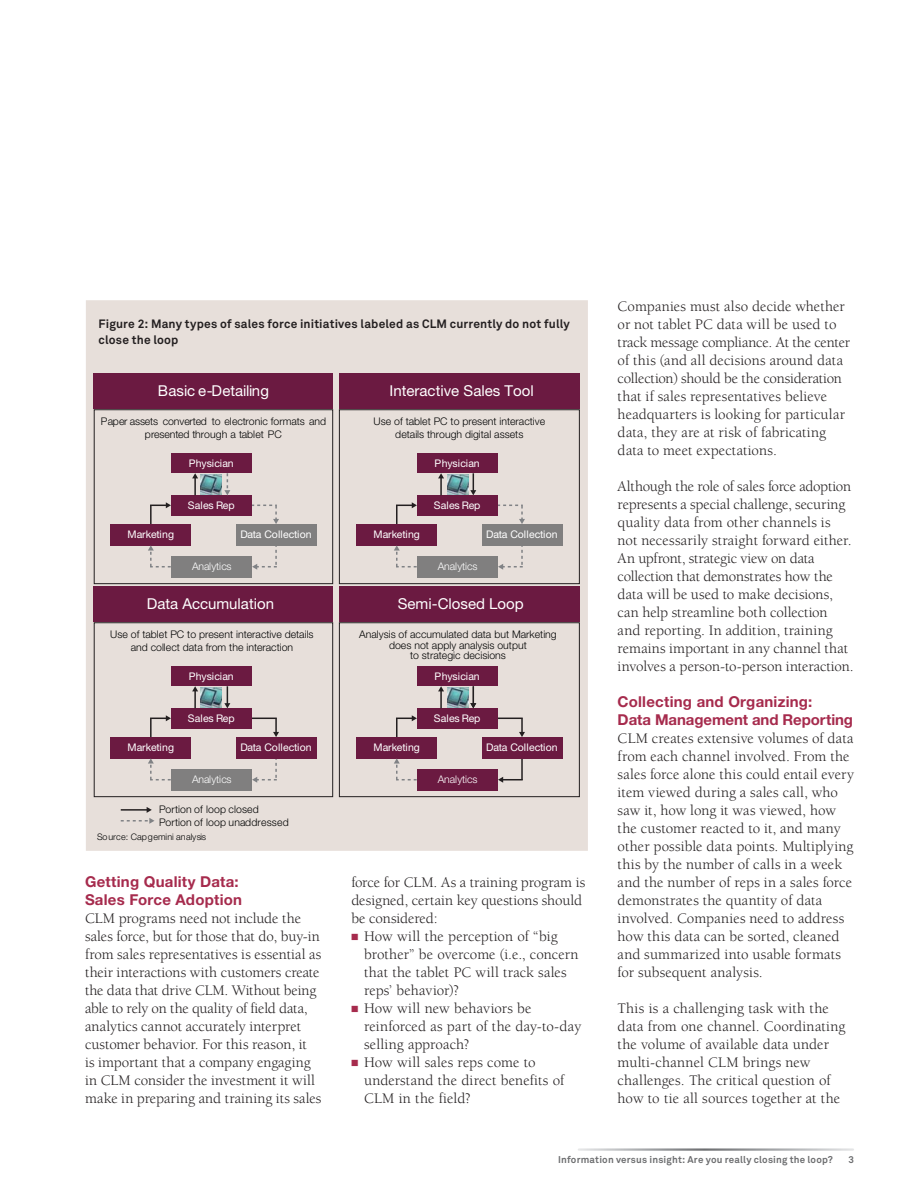
<style>
.page{position:relative;width:918px;height:1188px;background:#fff}
.page>*{position:absolute;margin:0;border:0;box-sizing:border-box;transform-origin:0 0}
.t1{font:15px/18px "Berkeley";color:#231f20}
.t2{font:700 15px/18px "Helvetica Neue LT Std";letter-spacing:.015em;color:#a62b4d}
.t3{font:15px "Helvetica Neue LT Std";color:#fff}
.t4{font:15px "Berkeley";letter-spacing:.02em;color:#231f20}
.t5{font:700 12px/16.5px "Akkurat Pro";letter-spacing:.015em;color:#231f20}
.t6{font:300 10.5px/12.6px "Helvetica Neue LT Std";color:#020303;text-align:center}
.t7{font:10.5px "Helvetica Neue LT Std";letter-spacing:-.015em;color:#fff}
.t8{font:300 10.5px/13.4px "Helvetica Neue LT Std";letter-spacing:.02em;color:#020303}
.t9{font:300 10.5px "Helvetica Neue LT Std";letter-spacing:-.015em;color:#fff}
.t10{font:700 9.75px "Akkurat Pro";letter-spacing:.02em;color:#6d6e70}
.t11{font:300 9px "Helvetica Neue LT Std";letter-spacing:-.01em;color:#020303}
</style>
<div class="page">
<div style="left:86px;top:300px;width:502px;height:551px;background:#e7dfda"></div>
<div style="left:93px;top:409px;width:487px;height:175px;background:#e7dfda"></div>
<div style="left:94px;top:373px;width:239px;height:36px;background:#6b1a41"></div>
<div style="left:339px;top:373px;width:241px;height:36px;background:#6b1a41"></div>
<div style="left:171px;top:453px;width:80px;height:20px;background:#6b1a41"></div>
<div style="left:171px;top:495px;width:80px;height:20px;background:#6b1a41"></div>
<div style="left:236px;top:524px;width:80px;height:21px;background:#807f7f"></div>
<div style="left:110px;top:524px;width:81px;height:21px;background:#6b1a41"></div>
<div style="left:171px;top:556px;width:81px;height:21px;background:#807f7f"></div>
<svg style="left:245px;top:505px;width:34px;height:19px"></svg>
<svg style="left:148px;top:545px;width:29px;height:22px"></svg>
<svg style="left:150px;top:502px;width:21px;height:22px"></svg>
<svg style="left:192px;top:473px;width:6px;height:22px"></svg>
<svg style="left:224px;top:473px;width:6px;height:22px"></svg>
<svg style="left:252px;top:545px;width:25px;height:25px"></svg>
<div style="left:417px;top:453px;width:80px;height:20px;background:#6b1a41"></div>
<div style="left:417px;top:495px;width:80px;height:20px;background:#6b1a41"></div>
<div style="left:482px;top:524px;width:80px;height:21px;background:#807f7f"></div>
<div style="left:356px;top:524px;width:81px;height:21px;background:#6b1a41"></div>
<div style="left:417px;top:556px;width:81px;height:21px;background:#807f7f"></div>
<svg style="left:491px;top:505px;width:34px;height:19px"></svg>
<svg style="left:394px;top:545px;width:29px;height:22px"></svg>
<svg style="left:396px;top:502px;width:21px;height:22px"></svg>
<svg style="left:438px;top:473px;width:6px;height:22px"></svg>
<svg style="left:470px;top:473px;width:6px;height:22px"></svg>
<svg style="left:498px;top:545px;width:25px;height:25px"></svg>
<hr style="left:245px;top:718px;width:32px;height:1px;background:#231f20">
<div style="left:171px;top:666px;width:80px;height:20px;background:#6b1a41"></div>
<div style="left:171px;top:708px;width:80px;height:20px;background:#6b1a41"></div>
<div style="left:236px;top:737px;width:80px;height:21px;background:#6b1a41"></div>
<div style="left:110px;top:737px;width:81px;height:21px;background:#6b1a41"></div>
<div style="left:171px;top:769px;width:81px;height:21px;background:#807f7f"></div>
<svg style="left:273px;top:719px;width:6px;height:18px"></svg>
<svg style="left:148px;top:758px;width:29px;height:22px"></svg>
<svg style="left:150px;top:715px;width:21px;height:22px"></svg>
<svg style="left:192px;top:686px;width:6px;height:22px"></svg>
<svg style="left:224px;top:686px;width:6px;height:22px"></svg>
<svg style="left:252px;top:758px;width:25px;height:25px"></svg>
<hr style="left:491px;top:718px;width:32px;height:1px;background:#231f20">
<hr style="left:521px;top:757px;width:2px;height:23px;background:#231f20">
<div style="left:417px;top:666px;width:80px;height:20px;background:#6b1a41"></div>
<div style="left:417px;top:708px;width:80px;height:20px;background:#6b1a41"></div>
<div style="left:482px;top:737px;width:80px;height:21px;background:#6b1a41"></div>
<div style="left:356px;top:737px;width:81px;height:21px;background:#6b1a41"></div>
<div style="left:417px;top:769px;width:81px;height:21px;background:#6b1a41"></div>
<svg style="left:519px;top:719px;width:6px;height:18px"></svg>
<svg style="left:394px;top:758px;width:29px;height:22px"></svg>
<svg style="left:396px;top:715px;width:21px;height:22px"></svg>
<svg style="left:438px;top:686px;width:6px;height:22px"></svg>
<svg style="left:121px;top:807px;width:34px;height:17px"></svg>
<svg style="left:470px;top:686px;width:6px;height:22px"></svg>
<svg style="left:498px;top:777px;width:25px;height:6px"></svg>
<div style="left:94px;top:622px;width:239px;height:175px;border:1px solid #231f20"></div>
<div style="left:94px;top:586px;width:239px;height:36px;background:#6b1a41"></div>
<div style="left:339px;top:586px;width:241px;height:36px;background:#6b1a41"></div>
<div style="left:339px;top:622px;width:241px;height:175px;border:1px solid #231f20"></div>
<img style="left:201px;top:475px;width:21px;height:19px">
<img style="left:201px;top:688px;width:21px;height:19px">
<img style="left:447px;top:475px;width:21px;height:19px">
<img style="left:447px;top:688px;width:21px;height:19px">
<p class="t5" style="left:99px;top:316px;width:473px">Figure 2: Many types of sales force initiatives labeled as CLM currently do not fully close the loop</p>
<p class="t3" style="left:158px;top:386px;width:113px">Basic e-Detailing</p>
<p class="t3" style="left:389px;top:386px;width:146px">Interactive Sales Tool</p>
<p class="t6" style="left:101px;top:416px;width:227px">Paper assets converted to electronic formats and presented through a tablet PC</p>
<p class="t7" style="left:189px;top:459px;width:47px">Physician</p>
<p class="t7" style="left:188px;top:501px;width:48px">Sales Rep</p>
<p class="t7" style="left:128px;top:530px;width:48px">Marketing</p>
<p class="t7" style="left:240px;top:530px;width:73px">Data Collection</p>
<p class="t9" style="left:192px;top:562px;width:41px">Analytics</p>
<p class="t3" style="left:147px;top:599px;width:129px">Data Accumulation</p>
<p class="t6" style="left:110px;top:629px;width:205px">Use of tablet PC to present interactive details and collect data from the interaction</p>
<p class="t7" style="left:189px;top:672px;width:47px">Physician</p>
<p class="t7" style="left:188px;top:714px;width:48px">Sales Rep</p>
<p class="t7" style="left:128px;top:743px;width:48px">Marketing</p>
<p class="t7" style="left:240px;top:743px;width:73px">Data Collection</p>
<p class="t9" style="left:192px;top:775px;width:41px">Analytics</p>
<p class="t8" style="left:159px;top:804px;width:131px">Portion of loop closed<br>Portion of loop unaddressed</p>
<p class="t11" style="left:97px;top:834px;width:110px">Source: Capgemini analysis</p>
<p class="t2" style="left:85px;top:874px;width:159px">Getting Quality Data:<br>Sales Force Adoption</p>
<p class="t1" style="left:85px;top:910px;width:238px">CLM programs need not include the sales force, but for those that do, buy-in from sales representatives is essential as their interactions with customers create the data that drive CLM. Without being able to rely on the quality of field data, analytics cannot accurately interpret customer behavior. For this reason, it<br>is important that a company engaging in CLM consider the investment it will make in preparing and training its sales</p>
<p class="t6" style="left:374px;top:416px;width:173px">Use of tablet PC to present interactive details through digital assets</p>
<p class="t7" style="left:435px;top:459px;width:47px">Physician</p>
<p class="t7" style="left:434px;top:501px;width:48px">Sales Rep</p>
<p class="t7" style="left:373px;top:530px;width:48px">Marketing</p>
<p class="t7" style="left:486px;top:530px;width:73px">Data Collection</p>
<p class="t9" style="left:438px;top:562px;width:41px">Analytics</p>
<p class="t3" style="left:398px;top:599px;width:127px">Semi-Closed Loop</p>
<p class="t6" style="left:359px;top:630px;width:199px;line-height:10.5px">Analysis of accumulated data but Marketing does not apply analysis output<br>to strategic decisions</p>
<p class="t7" style="left:435px;top:672px;width:47px">Physician</p>
<p class="t7" style="left:434px;top:714px;width:48px">Sales Rep</p>
<p class="t7" style="left:373px;top:743px;width:48px">Marketing</p>
<p class="t7" style="left:486px;top:743px;width:73px">Data Collection</p>
<p class="t9" style="left:438px;top:775px;width:41px">Analytics</p>
<p class="t1" style="left:351px;top:874px;width:236px">force for CLM. As a training program is</p>
<p class="t1" style="left:351px;top:892px;width:232px">designed, certain key questions should</p>
<p class="t1" style="left:351px;top:910px;width:88px">be considered:</p>
<p class="t1" style="left:364px;top:928px;width:195px">How will the perception of “big</p>
<p class="t1" style="left:364px;top:946px;width:216px">brother” be overcome (i.e., concern</p>
<p class="t1" style="left:364px;top:964px;width:204px">that the tablet PC will track sales</p>
<p class="t1" style="left:364px;top:982px;width:96px">reps’ behavior)?</p>
<p class="t1" style="left:364px;top:1000px;width:169px">How will new behaviors be</p>
<p class="t1" style="left:364px;top:1018px;width:219px">reinforced as part of the day-to-day</p>
<p class="t1" style="left:364px;top:1036px;width:107px">selling approach?</p>
<p class="t1" style="left:364px;top:1054px;width:173px">How will sales reps come to</p>
<p class="t1" style="left:364px;top:1072px;width:202px">understand the direct benefits of</p>
<p class="t4" style="left:364px;top:1092px;width:108px">CLM in the field?</p>
<p class="t1" style="left:618px;top:298px;width:234px">Companies must also decide whether or not tablet PC data will be used to track message compliance. At the center of this (and all decisions around data collection) should be the consideration that if sales representatives believe headquarters is looking for particular data, they are at risk of fabricating data to meet expectations.</p>
<p class="t1" style="left:618px;top:478px;width:238px">Although the role of sales force adoption represents a special challenge, securing quality data from other channels is not necessarily straight forward either.<br>An upfront, strategic view on data collection that demonstrates how the data will be used to make decisions, can help streamline both collection and reporting. In addition, training remains important in any channel that involves a person-to-person interaction.</p>
<p class="t2" style="left:618px;top:694px;width:237px">Collecting and Organizing:<br>Data Management and Reporting</p>
<p class="t1" style="left:618px;top:730px;width:238px">CLM creates extensive volumes of data from each channel involved. From the sales force alone this could entail every item viewed during a sales call, who saw it, how long it was viewed, how the customer reacted to it, and many other possible data points. Multiplying this by the number of calls in a week and the number of reps in a sales force demonstrates the quantity of data involved. Companies need to address how this data can be sorted, cleaned and summarized into usable formats for subsequent analysis.</p>
<p class="t1" style="left:618px;top:1000px;width:229px">This is a challenging task with the data from one channel. Coordinating the volume of available data under multi-channel CLM brings new challenges. The critical question of how to tie all sources together at the</p>
<p class="t10" style="left:558px;top:1156px;width:276px">Information versus insight: Are you really closing the loop?</p>
<p class="t10" style="left:849px;top:1156px;width:7px">3</p>
</div>
